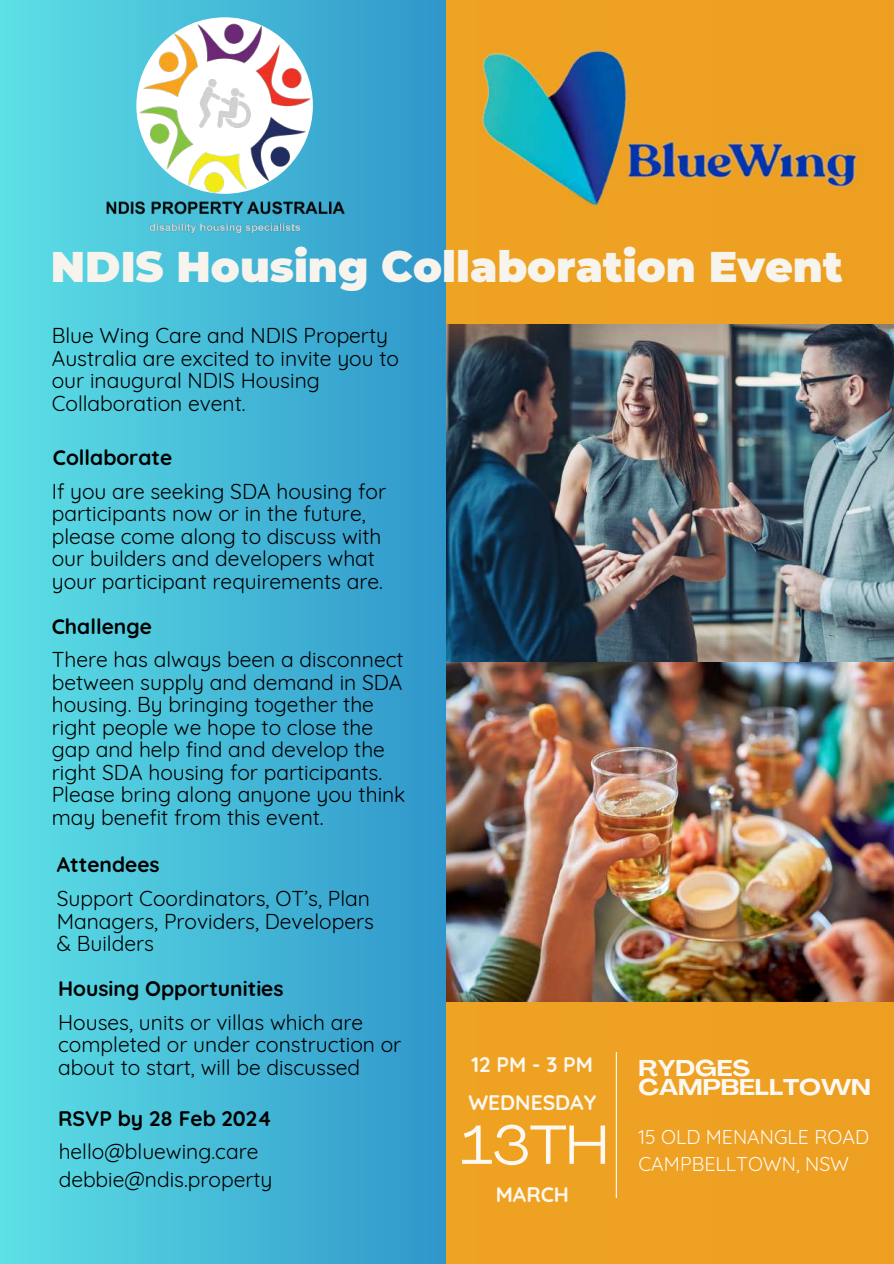
<style>
.page{position:relative;width:894px;height:1264px;background:#fff}
.page>*{position:absolute;margin:0;border:0;box-sizing:border-box;transform-origin:0 0}
.t1{font:expanded 54.3px "Agrandir";color:#fdf8f1}
.t2{font:900 42.75px "Montserrat";color:#f6f4ed}
.t3{font:700 expanded 22.5px/19.2px "Agrandir";color:#fdf8f1}
.t4{font:21px/22.5px "Quicksand";color:#000}
.t5{font:700 21px "Quicksand";color:#000}
.t6{font:700 21px "Quicksand";color:#fdf8f1}
.t7{font:19.5px/27px "Quicksand";color:#fdf8f1}
</style>
<div class="page">
<svg style="left:0;top:0;width:446px;height:1263px;background:#46bbd7"></svg>
<div style="left:446px;top:0;width:447px;height:1263px;background:#eea122"></div>
<img style="left:466px;top:42px;width:406px;height:174px">
<img style="left:100px;top:17px;width:249px;height:224px">
<img style="left:446px;top:324px;width:447px;height:338px">
<img style="left:446px;top:662px;width:447px;height:339px">
<hr style="left:615px;top:1051px;width:1px;height:146px;background:#fff">
<h2 class="t2" style="left:51px;top:240px;width:793px">NDIS Housing Collaboration Event</h2>
<p class="t4" style="left:52px;top:324px;width:349px">Blue Wing Care and NDIS Property<br>Australia are excited to invite you to our inaugural NDIS Housing<br>Collaboration event.</p>
<p class="t5" style="left:53px;top:443px;width:121px">Collaborate</p>
<p class="t4" style="left:52px;top:479px;width:336px">If you are seeking SDA housing for participants now or in the future, please come along to discuss with our builders and developers what your participant requirements are.</p>
<p class="t5" style="left:52px;top:612px;width:102px">Challenge</p>
<p class="t4" style="left:52px;top:648px;width:355px">There has always been a disconnect between supply and demand in SDA housing. By bringing together the right people we hope to close the gap and help find and develop the right SDA housing for participants.<br>Please bring along anyone you think may benefit from this event.</p>
<p class="t5" style="left:57px;top:851px;width:104px">Attendees</p>
<p class="t4" style="left:57px;top:886px;width:318px">Support Coordinators, OT’s, Plan<br>Managers, Providers, Developers &amp; Builders</p>
<p class="t5" style="left:58px;top:974px;width:227px">Housing Opportunities</p>
<p class="t4" style="left:58px;top:1010px;width:344px">Houses, units or villas which are completed or under construction or about to start, will be discussed</p>
<p class="t5" style="left:58px;top:1105px;width:215px">RSVP by 28 Feb 2024</p>
<p class="t4" style="left:59px;top:1136px;width:215px;line-height:28.2px">hello@bluewing.care debbie@ndis.property</p>
<p class="t6" style="left:471px;top:1051px;width:123px">12PM-3PM</p>
<p class="t6" style="left:468px;top:1088px;width:129px">WEDNESDAY</p>
<h1 class="t1" style="left:460px;top:1123px;width:149px">13TH</h1>
<p class="t6" style="left:495px;top:1181px;width:75px">MARCH</p>
<p class="t3" style="left:638px;top:1060px;width:234px">RYDGES<br>CAMPBELLTOWN</p>
<p class="t7" style="left:638px;top:1122px;width:232px">15 OLD MENANGLE ROAD<br>CAMPBELLTOWN, NSW</p>
</div>
